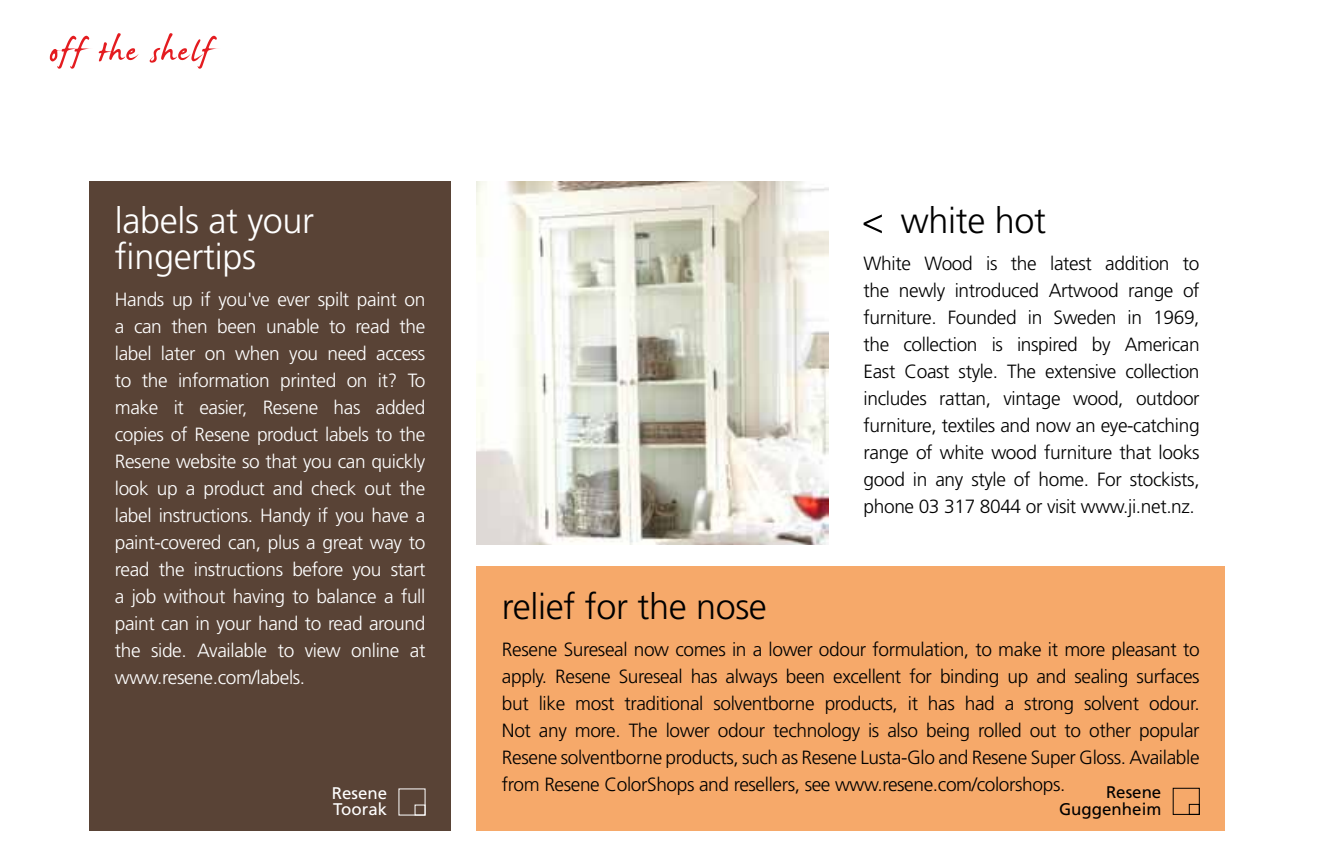
<style>
.page{position:relative;width:1340px;height:850px;background:#fff}
.page>*{position:absolute;margin:0;border:0;box-sizing:border-box;transform-origin:0 0}
.t1{font:54px "James Fajardo";letter-spacing:.035em;color:#e41c20}
.t2{font:300 36px "Frutiger";letter-spacing:-.01em;color:#000}
.t3{font:300 36px/36px "Frutiger";letter-spacing:-.01em;color:#fff}
.t4{font:300 19.12px/27px "Frutiger";letter-spacing:-.02em;color:#000;text-align:justify}
.t5{font:300 19.12px/27px "Frutiger";letter-spacing:-.02em;color:#fff;text-align:justify}
.t6{font:16.88px/16.9px "Frutiger";color:#000;text-align:right}
.t7{font:16.88px/16.9px "Frutiger";color:#fff}
</style>
<div class="page">
<div style="left:89px;top:181px;width:362px;height:649px;background:#594336"></div>
<svg style="left:863px;top:215px;width:18px;height:18px"></svg>
<img style="left:476px;top:182px;width:352px;height:362px">
<div style="left:476px;top:566px;width:749px;height:264px;background:#f6a96a"></div>
<div style="left:1172px;top:788px;width:27px;height:26px;border:1px solid #000"></div>
<div style="left:1188px;top:804px;width:11px;height:10px;border:1px solid #000"></div>
<h1 class="t1" style="left:49px;top:23px;width:164px">off the shelf</h1>
<h2 class="t3" style="left:115px;top:203px;width:201px">labels at your fingertips</h2>
<p class="t5" style="left:115px;top:286px;width:312px">Hands up if you've ever spilt paint on a can then been unable to read the label later on when you need access to the information printed on it? To make it easier, Resene has added copies of Resene product labels to the Resene website so that you can quickly look up a product and check out the label instructions. Handy if you have a paint-covered can, plus a great way to read the instructions before you start a job without having to balance a full paint can in your hand to read around the side. Available to view online at www.resene.com/labels.</p>
<p class="t7" style="left:332px;top:784px;width:57px">Resene<br>Toorak</p>
<h2 class="t2" style="left:900px;top:200px;width:147px">white hot</h2>
<p class="t4" style="left:863px;top:250px;width:337px">White Wood is the latest addition to the newly introduced Artwood range of furniture. Founded in Sweden in 1969, the collection is inspired by American East Coast style. The extensive collection includes rattan, vintage wood, outdoor furniture, textiles and now an eye-catching range of white wood furniture that looks good in any style of home. For stockists, phone 03 317 8044 or visit www.ji.net.nz.</p>
<h2 class="t2" style="left:502px;top:586px;width:266px">relief for the nose</h2>
<p class="t4" style="left:502px;top:635px;width:699px">Resene Sureseal now comes in a lower odour formulation, to make it more pleasant to apply. Resene Sureseal has always been excellent for binding up and sealing surfaces but like most traditional solventborne products, it has had a strong solvent odour.<br>Not any more. The lower odour technology is also being rolled out to other popular Resene solventborne products, such as Resene Lusta-Glo and Resene Super Gloss. Available from Resene ColorShops and resellers, see www.resene.com/colorshops.</p>
<p class="t6" style="left:1059px;top:783px;width:104px">Resene<br>Guggenheim</p>
</div>
